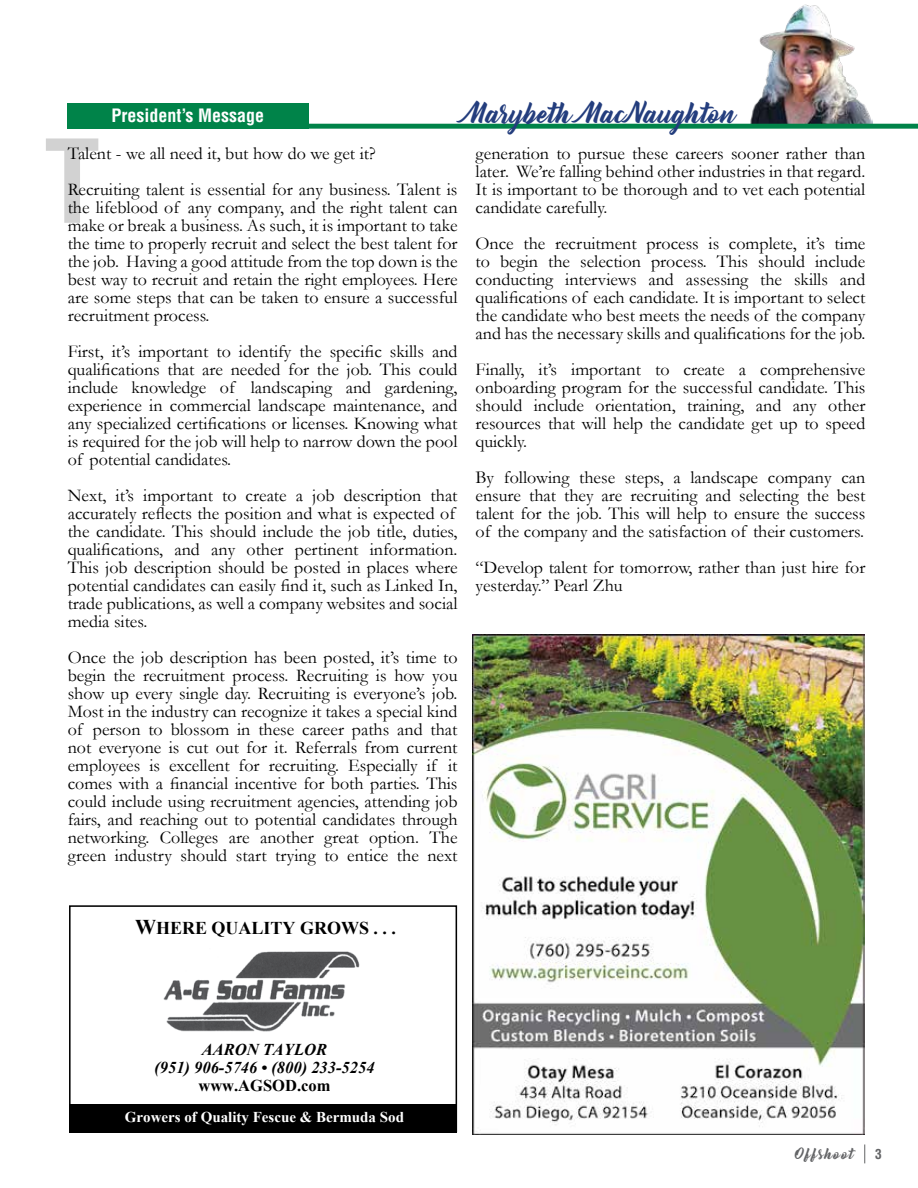
<style>
.page{position:relative;width:918px;height:1188px;background:#fff}
.page>*{position:absolute;margin:0;border:0;box-sizing:border-box;transform-origin:0 0}
.t1{font:700 condensed 112.5px "Helvetica";color:#000}
.t2{font:25.5px "Bernadette";color:#233d7d}
.t3{font:18px/18px "Garamond";color:#000;text-align:justify}
.t4{font:700 18px "Times New Roman";color:#000}
.t5{font:700 condensed 18px "Helvetica";color:#fff}
.t6{font:italic 700 16.5px/18px "Times New Roman";color:#000;text-align:center}
.t7{font:700 16.5px "Times New Roman";color:#000}
.t8{font:700 15px "Times New Roman";color:#fff}
.t9{font:13.5px "Bernadette";letter-spacing:.095em;color:#636466}
.t10{font:700 condensed 13.5px "Helvetica";color:#636466}
.s1{font-size:21px}
</style>
<div class="page">
<svg style="left:864px;top:1144px;width:1px;height:19px"></svg>
<img style="left:734px;top:4px;width:138px;height:120px">
<div style="left:67px;top:104px;width:242px;height:25px;background:#008349"></div>
<svg style="left:309px;top:124px;width:609px;height:5px;background:#118b55"></svg>
<img style="left:163px;top:951px;width:197px;height:81px">
<div style="left:69px;top:905px;width:388px;height:227px;border:2px solid #000"></div>
<div style="left:69px;top:1104px;width:387px;height:29px;background:#000"></div>
<img style="left:473px;top:635px;width:391px;height:499px">
<p class="t5" style="left:112px;top:104px;width:154px">President’s Message</p>
<h2 class="t2" style="left:464px;top:93px;width:274px">Marybeth MacNaughton</h2>
<p class="t3" style="left:68px;top:134px;width:391px;line-height:36px">Talent - we all need it, but how do we get it?<br>Recruiting talent is essential for any business. Talent is</p>
<p class="t3" style="left:68px;top:197px;width:391px">the lifeblood of any company, and the right talent can make or break a business. As such, it is important to take the time to properly recruit and select the best talent for the job. Having a good attitude from the top down is the best way to recruit and retain the right employees. Here are some steps that can be taken to ensure a successful recruitment process.</p>
<p class="t3" style="left:68px;top:341px;width:391px">First, it’s important to identify the specific skills and qualifications that are needed for the job. This could include knowledge of landscaping and gardening, experience in commercial landscape maintenance, and any specialized certifications or licenses. Knowing what is required for the job will help to narrow down the pool of potential candidates.</p>
<p class="t3" style="left:68px;top:485px;width:391px;text-align:left">Next, it’s important to create a job description that accurately reflects the position and what is expected of the candidate. This should include the job title, duties, qualifications, and any other pertinent information.<br>This job description should be posted in places where potential candidates can easily find it, such as Linked In, trade publications, as well a company websites and social media sites.</p>
<p class="t3" style="left:68px;top:647px;width:391px">Once the job description has been posted, it’s time to begin the recruitment process. Recruiting is how you show up every single day. Recruiting is everyone’s job.<br>Most in the industry can recognize it takes a special kind of person to blossom in these career paths and that not everyone is cut out for it. Referrals from current employees is excellent for recruiting. Especially if it comes with a financial incentive for both parties. This could include using recruitment agencies, attending job fairs, and reaching out to potential candidates through networking. Colleges are another great option. The green industry should start trying to entice the next</p>
<h1 class="t1" style="left:44px;top:111px;width:58px">T</h1>
<p class="t3" style="left:476px;top:143px;width:391px">generation to pursue these careers sooner rather than later. We’re falling behind other industries in that regard.<br>It is important to be thorough and to vet each potential candidate carefully.</p>
<p class="t3" style="left:476px;top:233px;width:391px">Once the recruitment process is complete, it’s time to begin the selection process. This should include conducting interviews and assessing the skills and qualifications of each candidate. It is important to select the candidate who best meets the needs of the company and has the necessary skills and qualifications for the job.</p>
<p class="t3" style="left:476px;top:359px;width:391px">Finally, it’s important to create a comprehensive onboarding program for the successful candidate. This should include orientation, training, and any other resources that will help the candidate get up to speed quickly.</p>
<p class="t3" style="left:476px;top:467px;width:391px">By following these steps, a landscape company can ensure that they are recruiting and selecting the best talent for the job. This will help to ensure the success of the company and the satisfaction of their customers.</p>
<p class="t3" style="left:476px;top:557px;width:391px">“Develop talent for tomorrow, rather than just hire for yesterday.” Pearl Zhu</p>
<p class="t4" style="left:135px;top:915px;width:263px"><span class="s1">W</span>HERE QUALITY GROWS . . .</p>
<p class="t6" style="left:154px;top:1040px;width:222px">AARON TAYLOR<br>(951) 906-5746 • (800) 233-5254</p>
<p class="t7" style="left:198px;top:1074px;width:133px">www.AGSOD.com</p>
<p class="t8" style="left:125px;top:1106px;width:281px">Growers of Quality Fescue &amp; Bermuda Sod</p>
<p class="t9" style="left:795px;top:1143px;width:60px">Offshoot</p>
<p class="t10" style="left:875px;top:1146px;width:8px">3</p>
</div>
